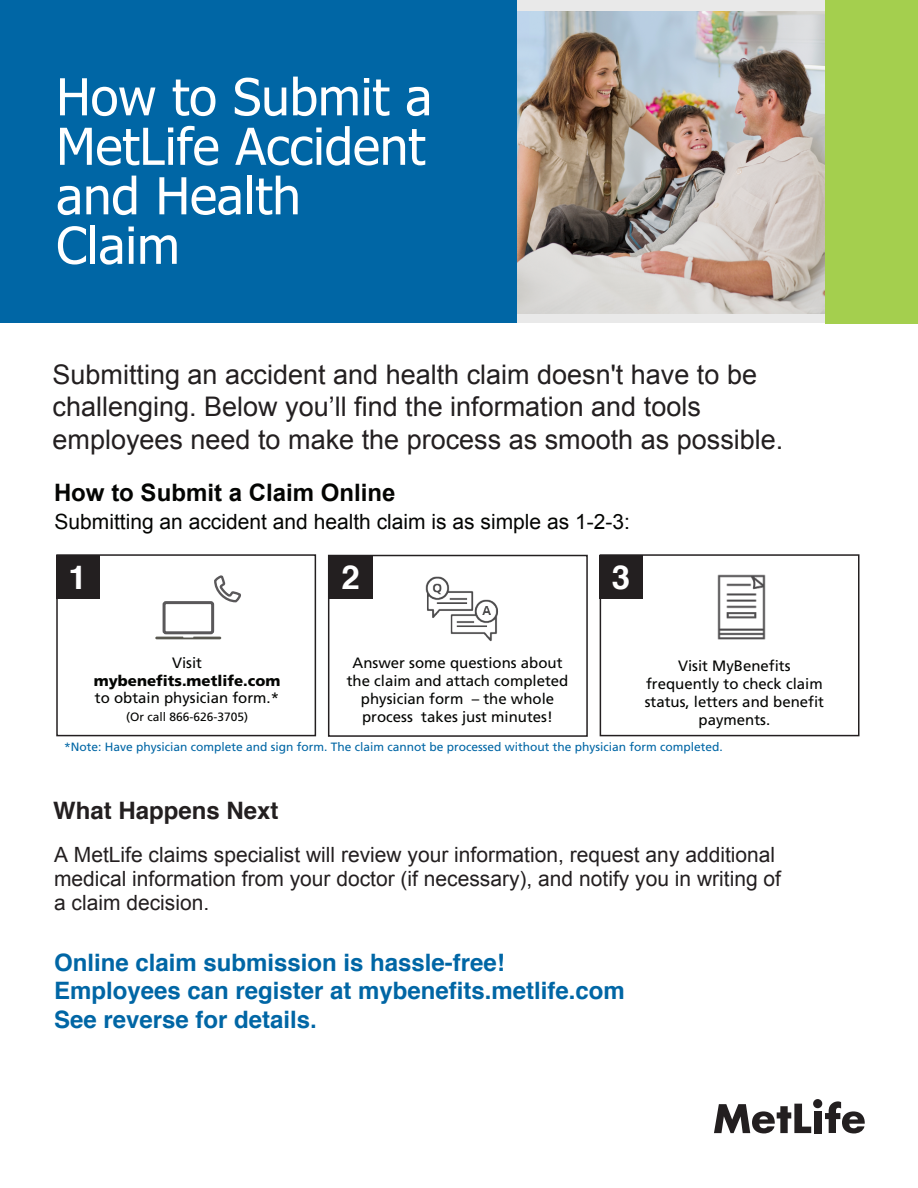
<style>
.page{position:relative;width:918px;height:1188px;background:#fff}
.page>*{position:absolute;margin:0;border:0;box-sizing:border-box;transform-origin:0 0}
.t1{font:51px/49.5px "Tahoma";color:#fff}
.t2{font:700 33px "Helvetica";color:#fff}
.t3{font:27px/32.4px "Arial";color:#231f20}
.t4{font:700 24px/28.5px "Helvetica";color:#0066a5}
.t5{font:700 24px "Arial";color:#040503}
.t6{font:700 24px "Helvetica";color:#231f20}
.t7{font:21px/24px "Arial";color:#231f20}
.t8{font:21px "Arial";color:#040503}
.t9{font:15px/18px "Frutiger LT Std";color:#040503;text-align:center}
.t10{font:12px "Frutiger LT Std";color:#0066a5}
.t11{font:12px "Frutiger LT Std";color:#040503}
.s1{font-weight:900}
.s2{font-family:"Arial"}
</style>
<div class="page">
<div style="left:517px;top:0;width:401px;height:323px;background:#e9e9e9"></div>
<img style="left:517px;top:12px;width:309px;height:302px">
<div style="left:0;top:0;width:517px;height:323px;background:#0066a5"></div>
<div style="left:826px;top:0;width:92px;height:323px;background:#a4cf4e"></div>
<svg style="left:825px;top:1101px;width:40px;height:32px"></svg>
<svg style="left:714px;top:1104px;width:97px;height:29px"></svg>
<div style="left:814px;top:1111px;width:7px;height:22px;background:#231f20"></div>
<div style="left:813px;top:1099px;width:9px;height:9px;background:#231f20;border-radius:50%"></div>
<div style="left:163px;top:601px;width:51px;height:33px;border:3px solid #5a585a;border-radius:2px"></div>
<svg style="left:155px;top:637px;width:66px;height:2px"></svg>
<svg style="left:213px;top:575px;width:28px;height:29px"></svg>
<div style="left:328px;top:555px;width:260px;height:182px;border:2px solid #231f20"></div>
<div style="left:600px;top:554px;width:260px;height:182px;border:2px solid #231f20"></div>
<div style="left:56px;top:554px;width:260px;height:182px;border:2px solid #231f20"></div>
<div style="left:56px;top:555px;width:43px;height:44px;background:#231f20"></div>
<div style="left:329px;top:555px;width:43px;height:44px;background:#231f20"></div>
<div style="left:600px;top:555px;width:43px;height:44px;background:#231f20"></div>
<img style="left:717px;top:574px;width:49px;height:66px">
<img style="left:425px;top:576px;width:73px;height:66px">
<p class="t1" style="left:56px;top:70px;width:377px">How to Submit a<br>MetLife Accident and Health<br>Claim</p>
<p class="t3" style="left:52px;top:359px;width:732px">Submitting an accident and health claim doesn't have to be challenging. Below you’ll find the information and tools employees need to make the process as smooth as possible.</p>
<p class="t5" style="left:54px;top:477px;width:343px">How to Submit a Claim Online</p>
<p class="t8" style="left:55px;top:508px;width:577px">Submitting an accident and health claim is as simple as 1-2-3:</p>
<p class="t2" style="left:69px;top:551px;width:20px">1</p>
<p class="t9" style="left:94px;top:654px;width:188px">Visit <span class="s1">mybenefits.metlife.com </span>to obtain physician form.*</p>
<p class="t11" style="left:126px;top:710px;width:124px">(Or call 866-626-3705)</p>
<p class="t2" style="left:342px;top:551px;width:20px">2</p>
<p class="t2" style="left:612px;top:551px;width:20px">3</p>
<p class="t9" style="left:347px;top:654px;width:223px">Answer some questions about the claim and attach completed physician form – the whole process takes just minutes!</p>
<p class="t9" style="left:645px;top:657px;width:181px">Visit MyBenefits frequently to check claim status, letters and benefit payments.</p>
<p class="t10" style="left:64px;top:739px;width:660px">*Note: Have physician complete and sign form. The claim cannot be processed without the physician form completed.</p>
<p class="t6" style="left:53px;top:791px;width:227px">What Happens Next</p>
<p class="t7" style="left:54px;top:843px;width:729px">A MetLife claims specialist will review your information, request any additional medical information from your doctor (if necessary), and notify you in writing of a claim decision.</p>
<p class="t4" style="left:54px;top:949px;width:572px">Online claim submission is hassle-free!<br>Employees can register at mybenefits.metlife.com<br>See reverse for details<span class="s2">.</span></p>
</div>
